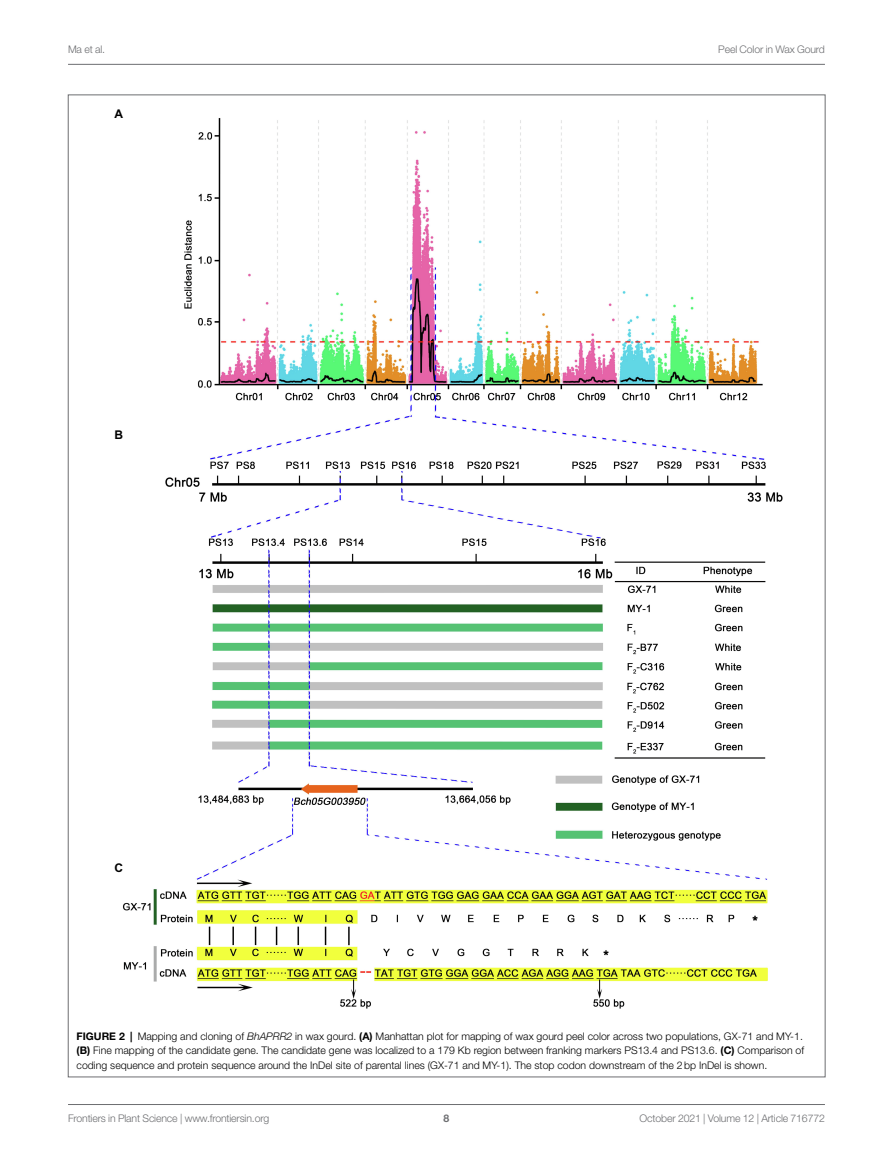
<style>
.page{position:relative;width:893px;height:1170px;background:#fff}
.page>*{position:absolute;margin:0;border:0;box-sizing:border-box;transform-origin:0 0}
.t1{font:700 12px "Arial";color:#000}
.FIG_LEG{font:300 10.5px/14.2px "Helvetica Neue LT Std";color:#000;text-align:justify}
.t2{font:300 10.5px "Helvetica Neue LT Std";letter-spacing:-.015em;color:#6d6e71}
.t3{font:700 10.5px "Helvetica Neue LT Std";color:#6d6e71}
.s1{font-weight:700}
.s2{font-style:italic}
</style>
<div class="page">
<hr style="left:68px;top:64px;width:757px;height:1px;background:#6d6e71">
<hr style="left:68px;top:1104px;width:757px;height:1px;background:#6d6e71">
<img style="left:123px;top:118px;width:660px;height:891px">
<p class="t2" style="left:68px;top:42px;width:39px">Ma et al.</p>
<p class="t2" style="left:718px;top:42px;width:108px">Peel Color in Wax Gourd</p>
<p class="t1" style="left:115px;top:105px;width:10px">A</p>
<p class="t1" style="left:115px;top:426px;width:10px">B</p>
<p class="t1" style="left:115px;top:859px;width:10px">C</p>
<p class="FIG_LEG" style="left:77px;top:1028px;width:729px"><span class="s1">FIGURE 2 |</span> Mapping and cloning of <span class="s2">BhAPRR2</span> in wax gourd. <span class="s1">(A)</span> Manhattan plot for mapping of wax gourd peel color across two populations, GX-71 and MY-1. <span class="s1">(B)</span> Fine mapping of the candidate gene. The candidate gene was localized to a 179 Kb region between franking markers PS13.4 and PS13.6. <span class="s1">(C)</span> Comparison of coding sequence and protein sequence around the InDel site of parental lines (GX-71 and MY-1). The stop codon downstream of the 2bp InDel is shown.</p>
<p class="t2" style="left:68px;top:1111px;width:203px">Frontiers in Plant Science | www.frontiersin.org</p>
<p class="t3" style="left:444px;top:1111px;width:7px">8</p>
<p class="t2" style="left:640px;top:1111px;width:187px">October 2021 | Volume 12 | Article 716772</p>
</div>
